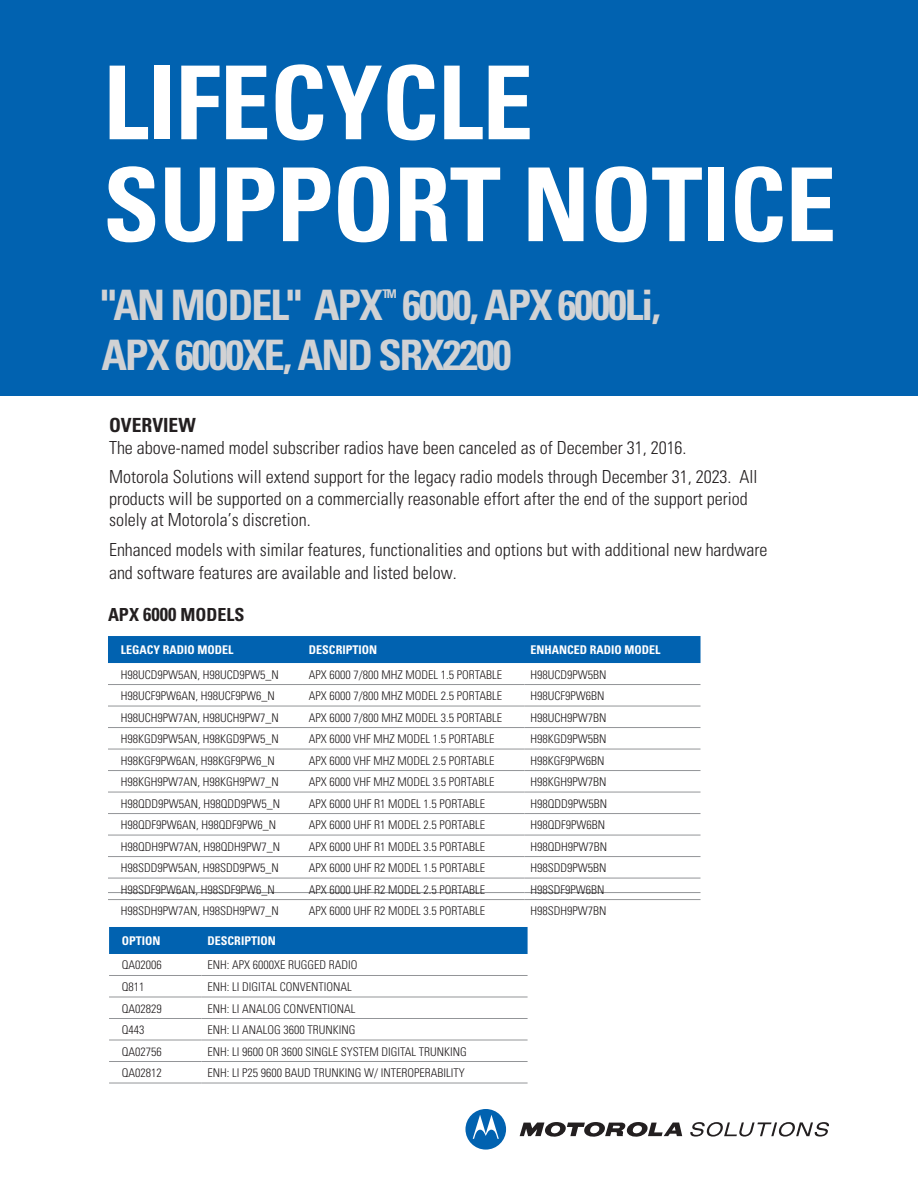
<style>
.page{position:relative;width:918px;height:1188px;background:#fff}
.page>*{position:absolute;margin:0;border:0;box-sizing:border-box;transform-origin:0 0}
.t1{font:700 condensed 102px/101.9px "Univers";letter-spacing:-.01em;color:#fff}
.t2{font:700 condensed 42px/50.4px "Univers";letter-spacing:-.045em;color:#d1d2d4}
.t3{font:700 condensed 19.5px "Univers";color:#231f20}
.t4{font:300 condensed 18px/29px "Univers";color:#231f20}
.t5{font:700 condensed 18px "Univers";color:#231f20}
.t6{font:300 condensed 12px "Univers";color:#231f20}
.t7{font:700 condensed 12px "Univers";color:#fff}
.t8{font:700 condensed 12px "Univers";color:#d1d2d4}
.s1{font-size:18.75px}
</style>
<div class="page">
<div style="left:0;top:0;width:918px;height:396px;background:#0162b0"></div>
<svg style="left:520px;top:1122px;width:162px;height:15px"></svg>
<svg style="left:465px;top:1109px;width:41px;height:41px"></svg>
<svg style="left:690px;top:1122px;width:139px;height:15px"></svg>
<div style="left:109px;top:927px;width:419px;height:27px;background:#0162b0"></div>
<hr style="left:109px;top:975px;width:93px;height:1px;background:#939598">
<hr style="left:202px;top:975px;width:326px;height:1px;background:#939598">
<hr style="left:109px;top:997px;width:93px;height:1px;background:#939598">
<hr style="left:202px;top:997px;width:326px;height:1px;background:#939598">
<hr style="left:109px;top:1018px;width:93px;height:1px;background:#939598">
<hr style="left:202px;top:1018px;width:326px;height:1px;background:#939598">
<hr style="left:109px;top:1040px;width:93px;height:1px;background:#939598">
<hr style="left:202px;top:1040px;width:326px;height:1px;background:#939598">
<hr style="left:109px;top:1061px;width:93px;height:1px;background:#939598">
<hr style="left:202px;top:1061px;width:326px;height:1px;background:#939598">
<hr style="left:109px;top:1083px;width:93px;height:1px;background:#939598">
<hr style="left:202px;top:1083px;width:326px;height:1px;background:#939598">
<div style="left:108px;top:636px;width:593px;height:27px;background:#0162b0"></div>
<hr style="left:108px;top:684px;width:195px;height:1px;background:#939598">
<hr style="left:303px;top:684px;width:221px;height:1px;background:#939598">
<hr style="left:524px;top:684px;width:177px;height:1px;background:#939598">
<hr style="left:108px;top:706px;width:195px;height:1px;background:#939598">
<hr style="left:303px;top:706px;width:221px;height:1px;background:#939598">
<hr style="left:524px;top:706px;width:177px;height:1px;background:#939598">
<hr style="left:108px;top:727px;width:195px;height:1px;background:#939598">
<hr style="left:303px;top:727px;width:221px;height:1px;background:#939598">
<hr style="left:524px;top:727px;width:177px;height:1px;background:#939598">
<hr style="left:108px;top:770px;width:195px;height:1px;background:#939598">
<hr style="left:303px;top:770px;width:221px;height:1px;background:#939598">
<hr style="left:524px;top:770px;width:177px;height:1px;background:#939598">
<hr style="left:108px;top:792px;width:195px;height:1px;background:#939598">
<hr style="left:303px;top:792px;width:221px;height:1px;background:#939598">
<hr style="left:524px;top:792px;width:177px;height:1px;background:#939598">
<hr style="left:108px;top:813px;width:195px;height:1px;background:#939598">
<hr style="left:303px;top:813px;width:221px;height:1px;background:#939598">
<hr style="left:524px;top:813px;width:177px;height:1px;background:#939598">
<hr style="left:108px;top:856px;width:195px;height:1px;background:#939598">
<hr style="left:303px;top:856px;width:221px;height:1px;background:#939598">
<hr style="left:524px;top:856px;width:177px;height:1px;background:#939598">
<hr style="left:108px;top:878px;width:195px;height:1px;background:#939598">
<hr style="left:303px;top:878px;width:221px;height:1px;background:#939598">
<hr style="left:524px;top:878px;width:177px;height:1px;background:#939598">
<hr style="left:108px;top:899px;width:195px;height:1px;background:#939598">
<hr style="left:303px;top:899px;width:221px;height:1px;background:#939598">
<hr style="left:524px;top:899px;width:177px;height:1px;background:#939598">
<hr style="left:108px;top:892px;width:195px;height:1px;background:#939598">
<hr style="left:303px;top:892px;width:221px;height:1px;background:#939598">
<hr style="left:524px;top:892px;width:177px;height:1px;background:#939598">
<hr style="left:108px;top:835px;width:195px;height:1px;background:#939598">
<hr style="left:303px;top:835px;width:221px;height:1px;background:#939598">
<hr style="left:524px;top:835px;width:177px;height:1px;background:#939598">
<hr style="left:108px;top:749px;width:195px;height:1px;background:#939598">
<hr style="left:303px;top:749px;width:221px;height:1px;background:#939598">
<hr style="left:524px;top:749px;width:177px;height:1px;background:#939598">
<h1 class="t1" style="left:103px;top:52px;width:735px">LIFECYCLE<br>SUPPORT NOTICE</h1>
<h2 class="t2" style="left:101px;top:279px;width:561px">"AN MODEL" APX 6000, APX 6000Li,<br>APX 6000XE, AND SRX2200</h2>
<p class="t8" style="left:383px;top:286px;width:16px">TM</p>
<h3 class="t3" style="left:109px;top:413px;width:88px">OVERVIEW</h3>
<h3 class="t4" style="left:109px;top:433px;width:650px">The above-named model subscriber radios have been canceled as of December 31, 2016.<br>Motorola Solutions will extend support for the legacy radio models through December 31, 2023. All</h3>
<h3 class="t4" style="left:109px;top:487px;width:640px;line-height:21.5px">products will be supported on a commercially reasonable effort after the end of the support period solely at Motorola’s discretion.</h3>
<h3 class="t4" style="left:109px;top:538px;width:660px;line-height:22.6px">Enhanced models with similar features, functionalities and options but with additional new hardware and software features are available and listed below.</h3>
<h3 class="t5" style="left:108px;top:604px;width:138px">APX <span class="s1">6000</span> MODELS</h3>
<p class="t7" style="left:121px;top:643px;width:114px">LEGACY RADIO MODEL</p>
<p class="t7" style="left:309px;top:643px;width:70px">DESCRIPTION</p>
<p class="t7" style="left:530px;top:643px;width:131px">ENHANCED RADIO MODEL</p>
<p class="t6" style="left:121px;top:667px;width:159px">H98UCD9PW5AN, H98UCD9PW5_N</p>
<p class="t6" style="left:309px;top:667px;width:195px">APX 6000 7/800 MHZ MODEL 1.5 PORTABLE</p>
<p class="t6" style="left:530px;top:667px;width:77px">H98UCD9PW5BN</p>
<p class="t6" style="left:121px;top:689px;width:155px">H98UCF9PW6AN, H98UCF9PW6_N</p>
<p class="t6" style="left:309px;top:689px;width:195px">APX 6000 7/800 MHZ MODEL 2.5 PORTABLE</p>
<p class="t6" style="left:530px;top:689px;width:75px">H98UCF9PW6BN</p>
<p class="t6" style="left:121px;top:710px;width:159px">H98UCH9PW7AN, H98UCH9PW7_N</p>
<p class="t6" style="left:309px;top:710px;width:195px">APX 6000 7/800 MHZ MODEL 3.5 PORTABLE</p>
<p class="t6" style="left:530px;top:710px;width:77px">H98UCH9PW7BN</p>
<p class="t6" style="left:121px;top:732px;width:159px">H98KGD9PW5AN, H98KGD9PW5_N</p>
<p class="t6" style="left:309px;top:732px;width:187px">APX 6000 VHF MHZ MODEL 1.5 PORTABLE</p>
<p class="t6" style="left:530px;top:732px;width:77px">H98KGD9PW5BN</p>
<p class="t6" style="left:121px;top:753px;width:155px">H98KGF9PW6AN, H98KGF9PW6_N</p>
<p class="t6" style="left:309px;top:753px;width:187px">APX 6000 VHF MHZ MODEL 2.5 PORTABLE</p>
<p class="t6" style="left:530px;top:753px;width:75px">H98KGF9PW6BN</p>
<p class="t6" style="left:121px;top:775px;width:159px">H98KGH9PW7AN, H98KGH9PW7_N</p>
<p class="t6" style="left:309px;top:775px;width:187px">APX 6000 VHF MHZ MODEL 3.5 PORTABLE</p>
<p class="t6" style="left:530px;top:775px;width:77px">H98KGH9PW7BN</p>
<p class="t6" style="left:121px;top:796px;width:161px">H98QDD9PW5AN, H98QDD9PW5_N</p>
<p class="t6" style="left:309px;top:796px;width:178px">APX 6000 UHF R1 MODEL 1.5 PORTABLE</p>
<p class="t6" style="left:530px;top:796px;width:78px">H98QDD9PW5BN</p>
<p class="t6" style="left:121px;top:818px;width:157px">H98QDF9PW6AN, H98QDF9PW6_N</p>
<p class="t6" style="left:309px;top:818px;width:178px">APX 6000 UHF R1 MODEL 2.5 PORTABLE</p>
<p class="t6" style="left:530px;top:818px;width:76px">H98QDF9PW6BN</p>
<p class="t6" style="left:121px;top:839px;width:161px">H98QDH9PW7AN, H98QDH9PW7_N</p>
<p class="t6" style="left:309px;top:839px;width:178px">APX 6000 UHF R1 MODEL 3.5 PORTABLE</p>
<p class="t6" style="left:530px;top:839px;width:78px">H98QDH9PW7BN</p>
<p class="t6" style="left:121px;top:861px;width:159px">H98SDD9PW5AN, H98SDD9PW5_N</p>
<p class="t6" style="left:309px;top:861px;width:178px">APX 6000 UHF R2 MODEL 1.5 PORTABLE</p>
<p class="t6" style="left:530px;top:861px;width:77px">H98SDD9PW5BN</p>
<p class="t6" style="left:121px;top:882px;width:155px">H98SDF9PW6AN, H98SDF9PW6_N</p>
<p class="t6" style="left:309px;top:882px;width:178px">APX 6000 UHF R2 MODEL 2.5 PORTABLE</p>
<p class="t6" style="left:530px;top:882px;width:75px">H98SDF9PW6BN</p>
<p class="t6" style="left:121px;top:904px;width:159px">H98SDH9PW7AN, H98SDH9PW7_N</p>
<p class="t6" style="left:309px;top:904px;width:178px">APX 6000 UHF R2 MODEL 3.5 PORTABLE</p>
<p class="t6" style="left:530px;top:904px;width:77px">H98SDH9PW7BN</p>
<p class="t7" style="left:122px;top:934px;width:40px">OPTION</p>
<p class="t7" style="left:208px;top:934px;width:70px">DESCRIPTION</p>
<p class="t6" style="left:122px;top:958px;width:41px">QA02006</p>
<p class="t6" style="left:208px;top:958px;width:151px">ENH: APX 6000XE RUGGED RADIO</p>
<p class="t6" style="left:122px;top:980px;width:24px">Q811</p>
<p class="t6" style="left:208px;top:980px;width:146px">ENH: LI DIGITAL CONVENTIONAL</p>
<p class="t6" style="left:122px;top:1001px;width:41px">QA02829</p>
<p class="t6" style="left:208px;top:1001px;width:150px">ENH: LI ANALOG CONVENTIONAL</p>
<p class="t6" style="left:122px;top:1023px;width:24px">Q443</p>
<p class="t6" style="left:208px;top:1023px;width:149px">ENH: LI ANALOG 3600 TRUNKING</p>
<p class="t6" style="left:122px;top:1044px;width:41px">QA02756</p>
<p class="t6" style="left:208px;top:1044px;width:261px">ENH: LI 9600 OR 3600 SINGLE SYSTEM DIGITAL TRUNKING</p>
<p class="t6" style="left:122px;top:1066px;width:41px">QA02812</p>
<p class="t6" style="left:208px;top:1066px;width:259px">ENH: LI P25 9600 BAUD TRUNKING W/ INTEROPERABILITY</p>
</div>
